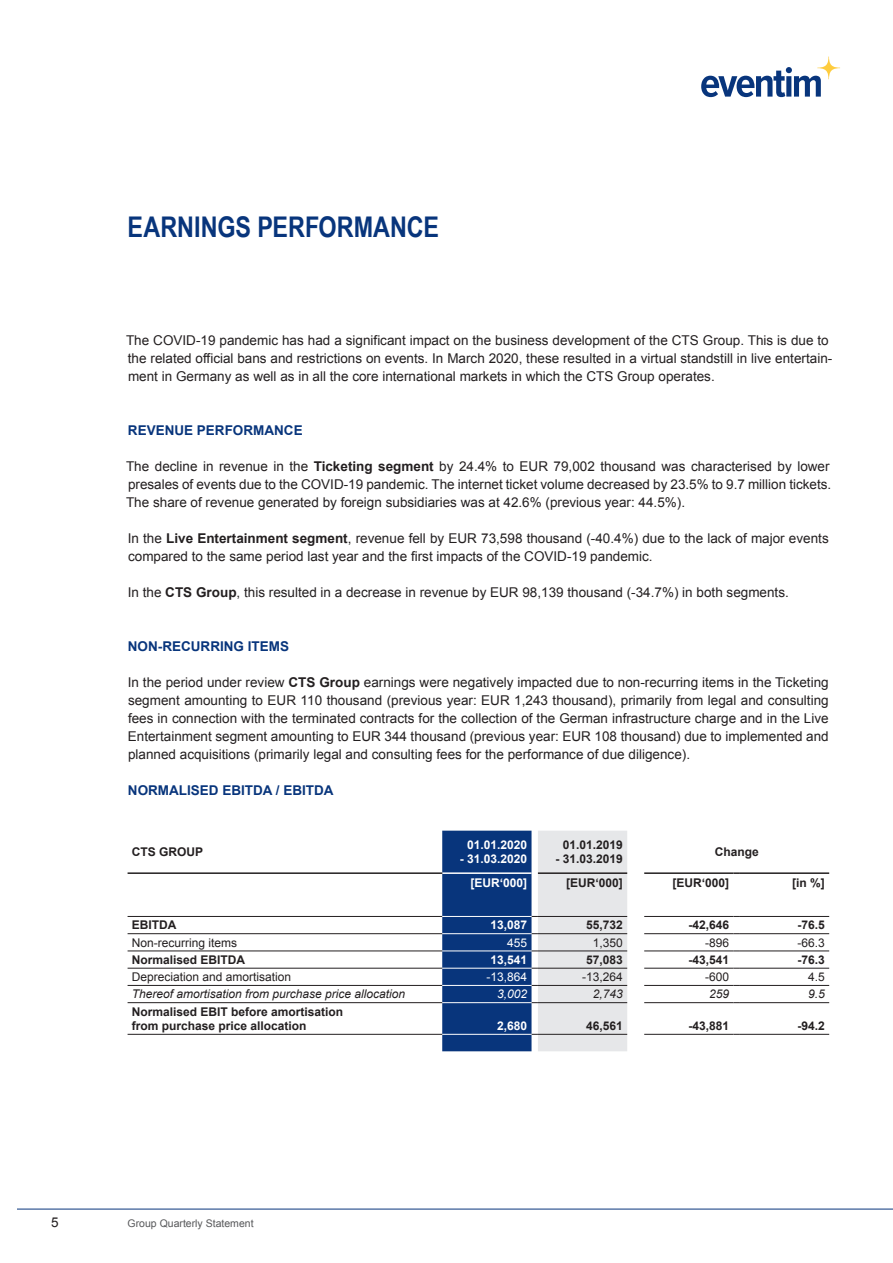
<style>
.page{position:relative;width:893px;height:1263px;background:#fff}
.page>*{position:absolute;margin:0;border:0;box-sizing:border-box;transform-origin:0 0}
.t1{font:700 28.5px "Arial Narrow";color:#08357c}
.t2{font:13.5px/18px "Arial";color:#231f20}
.t3{font:700 13.5px "Arial";color:#08357c}
.t4{font:700 12px/14.4px "Arial";color:#231f20}
.t5{font:12px "Arial";color:#231f20}
.t6{font:italic 12px "Arial";color:#231f20}
.t7{font:700 12px "Arial";color:#fff}
.t8{font:12px "Arial";color:#fff}
.t9{font:italic 12px "Arial";color:#fff}
.t10{font:10.5px "Arial";color:#57585a}
.s1{font-weight:700}
</style>
<div class="page">
<hr style="left:17px;top:1209px;width:876px;height:1px;background:#08357c">
<svg style="left:701px;top:57px;width:139px;height:40px"></svg>
<hr style="left:128px;top:916px;width:314px;height:1px;background:#231f20">
<hr style="left:644px;top:916px;width:89px;height:1px;background:#231f20">
<hr style="left:740px;top:916px;width:89px;height:1px;background:#231f20">
<hr style="left:128px;top:933px;width:314px;height:1px;background:#231f20">
<hr style="left:644px;top:933px;width:89px;height:1px;background:#231f20">
<hr style="left:740px;top:933px;width:89px;height:1px;background:#231f20">
<hr style="left:128px;top:950px;width:314px;height:1px;background:#231f20">
<hr style="left:644px;top:950px;width:89px;height:1px;background:#231f20">
<hr style="left:740px;top:950px;width:89px;height:1px;background:#231f20">
<hr style="left:128px;top:968px;width:314px;height:1px;background:#231f20">
<hr style="left:644px;top:968px;width:89px;height:1px;background:#231f20">
<hr style="left:740px;top:968px;width:89px;height:1px;background:#231f20">
<hr style="left:128px;top:985px;width:314px;height:1px;background:#231f20">
<hr style="left:644px;top:985px;width:89px;height:1px;background:#231f20">
<hr style="left:740px;top:985px;width:89px;height:1px;background:#231f20">
<hr style="left:128px;top:1002px;width:314px;height:1px;background:#231f20">
<hr style="left:644px;top:1002px;width:89px;height:1px;background:#231f20">
<hr style="left:740px;top:1002px;width:89px;height:1px;background:#231f20">
<hr style="left:128px;top:1034px;width:314px;height:1px;background:#231f20">
<svg style="left:442px;top:831px;width:185px;height:220px;background:#7b91b3"></svg>
<hr style="left:538px;top:1034px;width:89px;height:1px;background:#231f20">
<hr style="left:740px;top:1034px;width:89px;height:1px;background:#231f20">
<hr style="left:442px;top:916px;width:89px;height:1px;background:#fff">
<hr style="left:442px;top:933px;width:89px;height:1px;background:#fff">
<hr style="left:442px;top:950px;width:89px;height:1px;background:#fff">
<hr style="left:442px;top:968px;width:89px;height:1px;background:#fff">
<hr style="left:442px;top:985px;width:89px;height:1px;background:#fff">
<hr style="left:442px;top:1002px;width:89px;height:1px;background:#fff">
<hr style="left:442px;top:1034px;width:89px;height:1px;background:#fff">
<hr style="left:538px;top:872px;width:89px;height:2px;background:#231f20">
<hr style="left:128px;top:872px;width:314px;height:2px;background:#231f20">
<hr style="left:644px;top:872px;width:89px;height:2px;background:#231f20">
<svg style="left:733px;top:872px;width:7px;height:2px"></svg>
<hr style="left:740px;top:872px;width:89px;height:2px;background:#231f20">
<hr style="left:644px;top:1034px;width:89px;height:1px;background:#231f20">
<h1 class="t1" style="left:128px;top:205px;width:313px">EARNINGS PERFORMANCE</h1>
<p class="t2" style="left:126px;top:331px;width:708px">The COVID-19 pandemic has had a significant impact on the business development of the CTS Group. This is due to the related official bans and restrictions on events. In March 2020, these resulted in a virtual standstill in live entertain&shy;ment in Germany as well as in all the core international markets in which the CTS Group operates.</p>
<p class="t3" style="left:128px;top:421px;width:176px">REVENUE PERFORMANCE</p>
<p class="t2" style="left:126px;top:457px;width:707px">The decline in revenue in the <span class="s1">Ticketing segment</span> by 24.4% to EUR 79,002 thousand was characterised by lower presales of events due to the COVID-19 pandemic. The internet ticket volume decreased by 23.5% to 9.7 million tickets.<br>The share of revenue generated by foreign subsidiaries was at 42.6% (previous year: 44.5%).</p>
<p class="t2" style="left:128px;top:529px;width:702px">In the <span class="s1">Live Entertainment segment</span>, revenue fell by EUR 73,598 thousand (-40.4%) due to the lack of major events compared to the same period last year and the first impacts of the COVID-19 pandemic.</p>
<p class="t2" style="left:128px;top:583px;width:663px">In the <span class="s1">CTS Group</span>, this resulted in a decrease in revenue by EUR 98,139 thousand (-34.7%) in both segments.</p>
<p class="t3" style="left:128px;top:637px;width:163px">NON-RECURRING ITEMS</p>
<p class="t2" style="left:128px;top:673px;width:702px;text-align:justify">In the period under review <span class="s1">CTS Group</span> earnings were negatively impacted due to non-recurring items in the Ticketing segment amounting to EUR 110 thousand (previous year: EUR 1,243 thousand), primarily from legal and consulting fees in connection with the terminated contracts for the collection of the German infrastructure charge and in the Live Entertainment segment amounting to EUR 344 thousand (previous year: EUR 108 thousand) due to implemented and planned acquisitions (primarily legal and consulting fees for the performance of due diligence).</p>
<p class="t3" style="left:128px;top:781px;width:207px">NORMALISED EBITDA / EBITDA</p>
<p class="t4" style="left:132px;top:845px;width:73px">CTS GROUP</p>
<p class="t7" style="left:467px;top:836px;width:62px">01.01.2020</p>
<p class="t7" style="left:460px;top:851px;width:69px">- 31.03.2020</p>
<p class="t4" style="left:563px;top:838px;width:62px">01.01.2019</p>
<p class="t4" style="left:556px;top:852px;width:69px">- 31.03.2019</p>
<p class="t4" style="left:715px;top:845px;width:46px">Change</p>
<p class="t7" style="left:471px;top:875px;width:58px">[EUR‘000]</p>
<p class="t4" style="left:566px;top:876px;width:58px">[EUR‘000]</p>
<p class="t4" style="left:673px;top:876px;width:58px">[EUR‘000]</p>
<p class="t4" style="left:792px;top:876px;width:34px">[in %]</p>
<p class="t4" style="left:132px;top:918px;width:46px">EBITDA</p>
<p class="t7" style="left:491px;top:917px;width:38px">13,087</p>
<p class="t4" style="left:586px;top:918px;width:38px">55,732</p>
<p class="t4" style="left:689px;top:918px;width:42px">-42,646</p>
<p class="t4" style="left:798px;top:918px;width:29px">-76.5</p>
<p class="t5" style="left:132px;top:935px;width:107px">Non-recurring items</p>
<p class="t8" style="left:507px;top:935px;width:22px">455</p>
<p class="t5" style="left:593px;top:935px;width:32px">1,350</p>
<p class="t5" style="left:705px;top:935px;width:26px">-896</p>
<p class="t5" style="left:798px;top:935px;width:29px">-66.3</p>
<p class="t4" style="left:132px;top:953px;width:115px">Normalised EBITDA</p>
<p class="t7" style="left:491px;top:952px;width:38px">13,541</p>
<p class="t4" style="left:586px;top:953px;width:38px">57,083</p>
<p class="t4" style="left:688px;top:953px;width:42px">-43,541</p>
<p class="t4" style="left:798px;top:953px;width:29px">-76.3</p>
<p class="t5" style="left:132px;top:969px;width:161px">Depreciation and amortisation</p>
<p class="t8" style="left:487px;top:969px;width:42px">-13,864</p>
<p class="t5" style="left:582px;top:969px;width:42px">-13,264</p>
<p class="t5" style="left:705px;top:969px;width:26px">-600</p>
<p class="t5" style="left:808px;top:969px;width:18px">4.5</p>
<p class="t6" style="left:132px;top:986px;width:275px">Thereof amortisation from purchase price allocation</p>
<p class="t9" style="left:497px;top:986px;width:32px">3,002</p>
<p class="t6" style="left:593px;top:986px;width:32px">2,743</p>
<p class="t6" style="left:709px;top:986px;width:22px">259</p>
<p class="t6" style="left:808px;top:986px;width:18px">9.5</p>
<p class="t4" style="left:132px;top:1005px;width:213px">Normalised EBIT before amortisation from purchase price allocation</p>
<p class="t7" style="left:497px;top:1018px;width:32px">2,680</p>
<p class="t4" style="left:586px;top:1019px;width:38px">46,561</p>
<p class="t4" style="left:688px;top:1019px;width:42px">-43,881</p>
<p class="t4" style="left:797px;top:1019px;width:29px">-94.2</p>
<p class="t2" style="left:51px;top:1213px;width:9px">5</p>
<p class="t10" style="left:128px;top:1216px;width:128px">Group Quarterly Statement</p>
</div>
